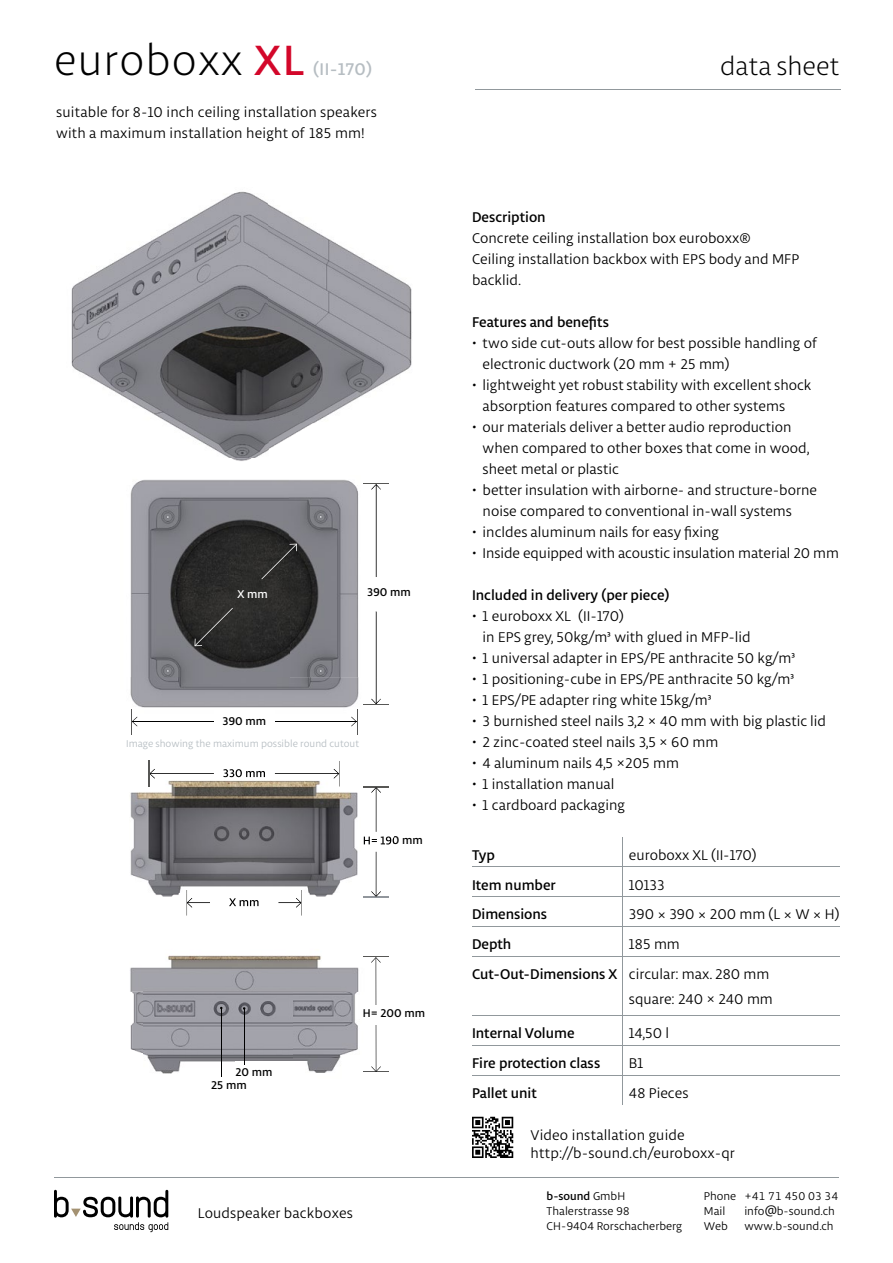
<style>
.page{position:relative;width:893px;height:1263px;background:#fff}
.page>*{position:absolute;margin:0;border:0;box-sizing:border-box;transform-origin:0 0}
.t1{font:300 45px "Libertad";letter-spacing:.025em;color:#000}
.t2{font:300 27px "Libertad";color:#000}
.t3{font:500 18px "Libertad";color:#b6bdc2}
.t4{font:15px/21px "Libertad";color:#000}
.t5{font:500 15px "Libertad";color:#000}
.t6{font:12px/15px "Libertad";color:#000}
.t7{font:500 12px "Libertad";color:#000}
.t8{font:500 12px "Libertad";color:#fff}
.t9{font:10.5px "Libertad";color:#b6bdc2}
.s1{font-weight:500;color:#d3072a}
.s2{font-weight:500}
.s3{font-style:inherit}
</style>
<div class="page">
<hr style="left:54px;top:1178px;width:785px;height:1px;background:#91989c">
<svg style="left:54px;top:1190px;width:114px;height:42px"></svg>
<hr style="left:475px;top:90px;width:365px;height:1px;background:#91989c">
<img style="left:130px;top:479px;width:246px;height:248px">
<img style="left:376px;top:490px;width:1px;height:209px">
<svg style="left:363px;top:483px;width:26px;height:7px"></svg>
<img style="left:367px;top:577px;width:10px;height:34px">
<img style="left:130px;top:992px;width:14px;height:63px">
<img style="left:144px;top:992px;width:232px;height:82px">
<div style="left:235px;top:1061px;width:60px;height:17px;background:#fff"></div>
<hr style="left:221px;top:1008px;width:1px;height:69px;background:#000">
<hr style="left:244px;top:1008px;width:1px;height:56px;background:#000">
<hr style="left:132px;top:721px;width:224px;height:1px;background:#000">
<div style="left:214px;top:710px;width:61px;height:17px;background:#fff"></div>
<svg style="left:131px;top:709px;width:6px;height:25px"></svg>
<svg style="left:351px;top:699px;width:38px;height:35px"></svg>
<img style="left:130px;top:760px;width:259px;height:232px">
<img style="left:192px;top:902px;width:104px;height:1px">
<svg style="left:187px;top:890px;width:5px;height:25px"></svg>
<svg style="left:296px;top:890px;width:6px;height:25px"></svg>
<img style="left:210px;top:891px;width:68px;height:17px">
<img style="left:229px;top:898px;width:30px;height:8px">
<img style="left:376px;top:793px;width:1px;height:98px">
<svg style="left:363px;top:891px;width:26px;height:7px"></svg>
<svg style="left:363px;top:787px;width:26px;height:6px"></svg>
<img style="left:363px;top:832px;width:27px;height:19px">
<img style="left:364px;top:836px;width:30px;height:8px">
<img style="left:155px;top:773px;width:179px;height:1px">
<img style="left:214px;top:762px;width:61px;height:17px">
<img style="left:223px;top:769px;width:42px;height:8px">
<svg style="left:149px;top:761px;width:6px;height:25px"></svg>
<svg style="left:334px;top:761px;width:6px;height:25px"></svg>
<img style="left:71px;top:191px;width:341px;height:270px">
<hr style="left:623px;top:837px;width:1px;height:30px;background:#91989c">
<hr style="left:472px;top:867px;width:151px;height:1px;background:#91989c">
<hr style="left:623px;top:867px;width:217px;height:1px;background:#91989c">
<hr style="left:472px;top:896px;width:151px;height:1px;background:#91989c">
<hr style="left:623px;top:896px;width:217px;height:1px;background:#91989c">
<hr style="left:472px;top:926px;width:151px;height:1px;background:#91989c">
<hr style="left:623px;top:926px;width:217px;height:1px;background:#91989c">
<hr style="left:623px;top:926px;width:1px;height:30px;background:#91989c">
<hr style="left:472px;top:956px;width:151px;height:1px;background:#91989c">
<hr style="left:623px;top:956px;width:217px;height:1px;background:#91989c">
<hr style="left:623px;top:956px;width:1px;height:30px;background:#91989c">
<hr style="left:472px;top:1015px;width:151px;height:1px;background:#91989c">
<hr style="left:623px;top:1015px;width:217px;height:1px;background:#91989c">
<hr style="left:472px;top:1045px;width:151px;height:1px;background:#91989c">
<hr style="left:623px;top:1045px;width:217px;height:1px;background:#91989c">
<hr style="left:623px;top:1075px;width:217px;height:1px;background:#91989c">
<hr style="left:623px;top:1075px;width:1px;height:30px;background:#91989c">
<hr style="left:472px;top:1075px;width:151px;height:1px;background:#91989c">
<hr style="left:376px;top:957px;width:1px;height:114px;background:#000">
<svg style="left:363px;top:1066px;width:26px;height:7px"></svg>
<svg style="left:363px;top:956px;width:26px;height:7px"></svg>
<div style="left:363px;top:1005px;width:68px;height:19px;background:#fff"></div>
<svg style="left:261px;top:544px;width:36px;height:35px"></svg>
<svg style="left:195px;top:608px;width:38px;height:38px"></svg>
<svg style="left:472px;top:1117px;width:41px;height:41px"></svg>
<h1 class="t1" style="left:54px;top:33px;width:251px">euroboxx <span class="s1">XL</span></h1>
<p class="t3" style="left:313px;top:58px;width:61px">(II-170)</p>
<p class="t4" style="left:56px;top:101px;width:322px">suitable for 8-10 inch ceiling installation speakers with a maximum installation height of 185 mm!</p>
<p class="t8" style="left:237px;top:587px;width:32px">X mm</p>
<p class="t7" style="left:367px;top:584px;width:45px">390 mm</p>
<p class="t7" style="left:223px;top:713px;width:45px">390 mm</p>
<p class="t9" style="left:126px;top:737px;width:235px">Image showing the maximum possible round cutout</p>
<p class="t7" style="left:235px;top:1064px;width:38px">20 mm</p>
<p class="t7" style="left:211px;top:1077px;width:37px">25 mm</p>
<p class="t7" style="left:363px;top:1006px;width:64px">H= 200 mm</p>
<p class="t4" style="left:198px;top:1202px;width:157px">Loudspeaker backboxes</p>
<h2 class="t2" style="left:720px;top:50px;width:121px">data sheet</h2>
<p class="t5" style="left:472px;top:207px;width:75px">Description</p>
<p class="t4" style="left:472px;top:227px;width:329px">Concrete ceiling installation box euroboxx®<br>Ceiling installation backbox with EPS body and MFP backlid.</p>
<p class="t5" style="left:472px;top:312px;width:138px">Features and benefits</p>
<p class="t4" style="left:483px;top:332px;width:336px;text-indent:-11px">• two side cut-outs allow for best possible handling of electronic ductwork (20 mm + 25 mm)</p>
<p class="t4" style="left:483px;top:374px;width:330px;text-indent:-11px">• lightweight yet robust stability with excellent shock absorption features compared to other systems</p>
<p class="t4" style="left:483px;top:416px;width:329px;text-indent:-11px">• our materials deliver a better audio reproduction when compared to other boxes that come in wood, sheet metal or plastic</p>
<p class="t4" style="left:483px;top:479px;width:336px;text-indent:-11px">• better insulation with airborne- and structure-borne noise compared to conventional in-wall systems</p>
<p class="t4" style="left:472px;top:521px;width:249px">• incldes aluminum nails for easy fixing</p>
<p class="t4" style="left:472px;top:542px;width:368px">• Inside equipped with acoustic insulation material 20 mm</p>
<p class="t5" style="left:472px;top:585px;width:199px">Included in delivery (per piece)</p>
<p class="t4" style="left:483px;top:605px;width:270px;text-indent:-11px">• 1 euroboxx XL (II-170)<br>in EPS grey, 50kg/m³ with glued in MFP-lid</p>
<p class="t4" style="left:472px;top:647px;width:325px">• 1 universal adapter in EPS/PE anthracite 50 kg/m³</p>
<p class="t4" style="left:472px;top:668px;width:324px">• 1 positioning-cube in EPS/PE anthracite 50 kg/m³</p>
<p class="t4" style="left:472px;top:689px;width:241px">• 1 EPS/PE adapter ring white 15kg/m³</p>
<p class="t4" style="left:472px;top:710px;width:356px">• 3 burnished steel nails 3,2 × 40 mm with big plastic lid</p>
<p class="t4" style="left:472px;top:731px;width:248px">• 2 zinc-coated steel nails 3,5 × 60 mm</p>
<p class="t4" style="left:472px;top:752px;width:209px">• 4 aluminum nails 4,5 ×205 mm</p>
<p class="t4" style="left:472px;top:773px;width:144px">• 1 installation manual</p>
<p class="t4" style="left:472px;top:794px;width:155px">• 1 cardboard packaging</p>
<p class="t5" style="left:472px;top:845px;width:25px">Typ</p>
<p class="t4" style="left:629px;top:844px;width:129px">euroboxx XL (II-170)</p>
<p class="t5" style="left:472px;top:875px;width:85px">Item number</p>
<p class="t4" style="left:629px;top:874px;width:37px">10133</p>
<p class="t5" style="left:472px;top:905px;width:77px">Dimensions</p>
<p class="t4" style="left:629px;top:904px;width:212px">390 × 390 × 200 mm (L × W × H)</p>
<p class="t5" style="left:472px;top:934px;width:41px">Depth</p>
<p class="t4" style="left:472px;top:929px;width:299px;line-height:29.7px;text-indent:157px">185 mm<br><span class="s2">Cut-Out-Dimensions X</span> circular: max. 280 mm</p>
<p class="t4" style="left:629px;top:988px;width:145px">square: 240 × 240 mm</p>
<p class="t5" style="left:472px;top:1024px;width:104px">Internal Volume</p>
<p class="t4" style="left:629px;top:1023px;width:42px">14,50 l</p>
<p class="t5" style="left:472px;top:1053px;width:130px">Fire protection class</p>
<p class="t4" style="left:629px;top:1052px;width:16px">B1</p>
<p class="t5" style="left:472px;top:1083px;width:66px">Pallet unit</p>
<p class="t4" style="left:629px;top:1082px;width:61px">48 Pieces</p>
<p class="t4" style="left:531px;top:1126px;width:206px;line-height:18px">Video installation guide http://b-sound.ch/euroboxx-qr</p>
<p class="t6" style="left:547px;top:1188px;width:137px"><span class="s2">b-sound</span> GmbH<br>Thalerstrasse 98<br>CH-9404 Rorschacherberg</p>
<p class="t6" style="left:704px;top:1188px;width:136px">Phone +41 71 450 03 34<br>Mail</p>
<p class="t6" style="left:744px;top:1203px;width:92px">info<span class="s3">@</span>b-sound.ch</p>
<p class="t6" style="left:704px;top:1218px;width:25px">Web</p>
<p class="t6" style="left:744px;top:1218px;width:91px">www.b-sound.ch</p>
</div>
